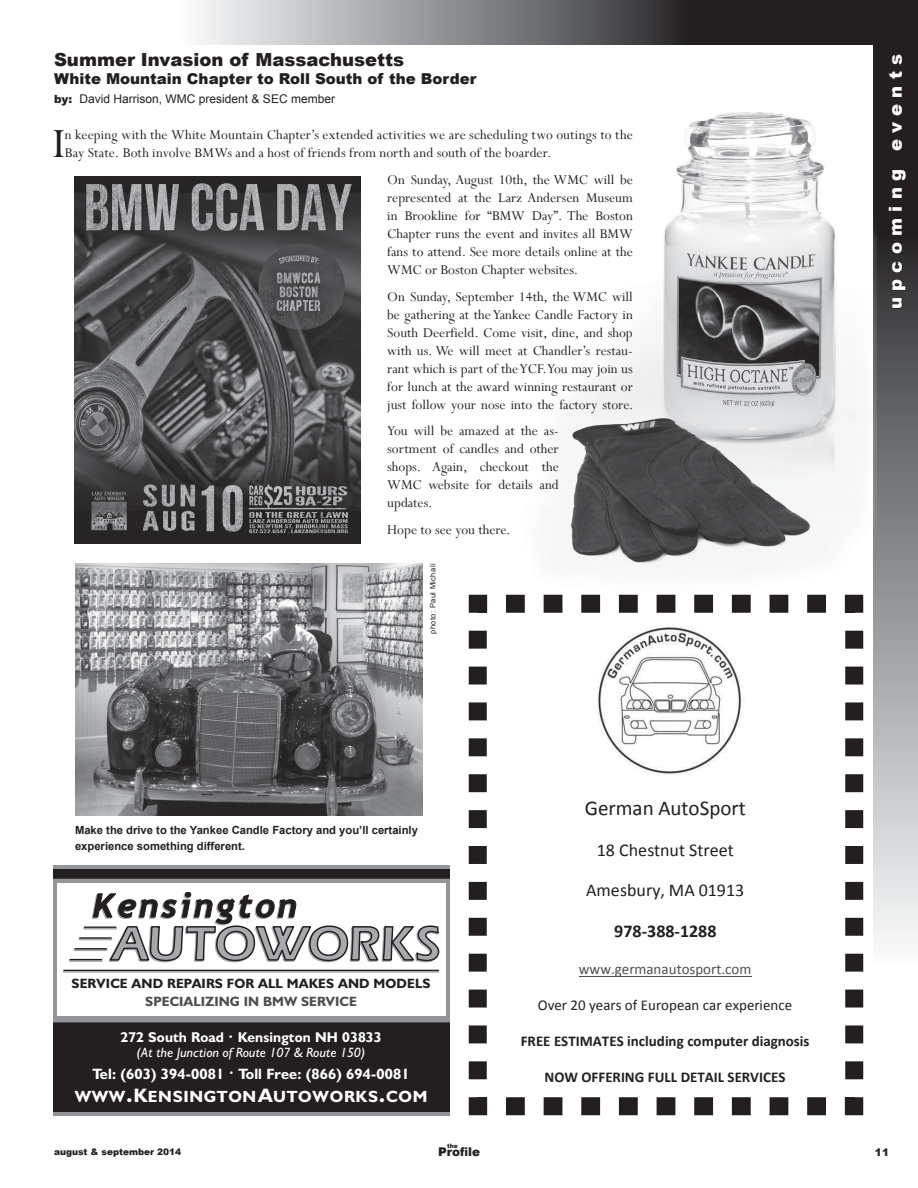
<style>
.page{position:relative;width:918px;height:1188px;background:#fff}
.page>*{position:absolute;margin:0;border:0;box-sizing:border-box;transform-origin:0 0}
.t1{font:46.5px "Perpetua";color:#231f20}
.t2{font:21px "Calibri";color:#231f20}
.t3{font:18px "Calibri";color:#231f20}
.t4{font:900 18px "Arial";color:#231f20}
.t5{font:900 18px "Arial";letter-spacing:.35em;color:#fff}
.t6{font:700 18px "Calibri";letter-spacing:.005em;color:#231f20}
.t7{font:700 16.35px "Humanist 521 BT";letter-spacing:.045em;color:#fff}
.t8{font:15px/18px "Perpetua";color:#231f20;text-align:justify}
.t9{font:700 15px "Calibri";color:#231f20}
.t10{font:900 15px "Arial";color:#231f20}
.t11{font:700 15px "Humanist 521 BT";letter-spacing:.01em;color:#fff}
.t12{font:15px "Calibri";color:#231f20}
.t13{font:15px "Calibri";color:#4e4f51}
.t14{font:700 14.25px "Humanist 521 BT";letter-spacing:.01em;color:#fff}
.t15{font:700 13.5px "Humanist 521 BT";letter-spacing:.01em;color:#231f20}
.t16{font:italic 13.5px "Humanist 521 BT";letter-spacing:.005em;color:#fff}
.t17{font:700 13.5px "Humanist 521 BT";letter-spacing:.005em;color:#4d4d4f}
.t18{font:12px "Arial";color:#231f20}
.t19{font:900 12px "Arial";color:#231f20}
.t20{font:700 11.25px/16.5px "Arial";color:#231f20}
.t21{font:900 10.5px "Arial";color:#231f20}
.t22{font:900 9px "Arial";color:#231f20}
.t23{font:7.5px "Arial";letter-spacing:.05em;color:#231f20}
.t24{font:900 6px "Arial";color:#231f20}
.s1{font-weight:900;font-size:11.25px}
.s2{font-size:9px}
.s3{font-size:23.25px}
.s4{font-size:19.5px}
</style>
<div class="page">
<svg style="left:197px;top:0;width:676px;height:45px;background:#727173"></svg>
<svg style="left:873px;top:0;width:45px;height:940px;background:#7a7a7c"></svg>
<svg style="left:892px;top:298px;width:11px;height:11px"></svg>
<svg style="left:892px;top:279px;width:14px;height:12px"></svg>
<svg style="left:892px;top:260px;width:11px;height:13px"></svg>
<svg style="left:892px;top:242px;width:11px;height:12px"></svg>
<svg style="left:892px;top:218px;width:11px;height:18px"></svg>
<svg style="left:889px;top:207px;width:3px;height:4px"></svg>
<div style="left:892px;top:207px;width:10px;height:4px;border:1px solid #231f20"></div>
<svg style="left:892px;top:188px;width:11px;height:11px"></svg>
<svg style="left:892px;top:169px;width:15px;height:12px"></svg>
<svg style="left:892px;top:103px;width:11px;height:48px"></svg>
<svg style="left:892px;top:86px;width:11px;height:11px"></svg>
<svg style="left:888px;top:71px;width:15px;height:9px"></svg>
<svg style="left:892px;top:54px;width:11px;height:11px"></svg>
<img style="left:551px;top:102px;width:325px;height:489px">
<svg style="left:469px;top:595px;width:394px;height:520px"></svg>
<svg style="left:514px;top:616px;width:304px;height:475px"></svg>
<div style="left:53px;top:865px;width:396px;height:251px;background:#939598"></div>
<svg style="left:57px;top:883px;width:389px;height:133px;background:#dededf"></svg>
<svg style="left:468px;top:631px;width:19px;height:448px"></svg>
<div style="left:53px;top:1022px;width:396px;height:90px;background:#231f20"></div>
<svg style="left:53px;top:869px;width:397px;height:10px;background:#252223"></svg>
<img style="left:75px;top:564px;width:347px;height:251px">
<img style="left:75px;top:176px;width:285px;height:367px">
<p class="t4" style="left:54px;top:46px;width:352px">Summer Invasion of Massachusetts</p>
<p class="t10" style="left:54px;top:68px;width:424px">White Mountain Chapter to Roll South of the Border</p>
<p class="t18" style="left:54px;top:91px;width:283px"><span class="s1">by:</span> David Harrison, WMC president &amp; SEC member</p>
<h1 class="t1" style="left:53px;top:114px;width:14px">I</h1>
<p class="t8" style="left:65px;top:125px;width:570px">n keeping with the White Mountain Chapter’s extended activities we are scheduling two outings to the<br>Bay State. Both involve BMWs and a host of friends from north and south of the boarder.</p>
<p class="t8" style="left:387px;top:170px;width:247px">On Sunday, August 10th, the WMC will be represented at the Larz Andersen Museum in Brookline for “BMW Day”. The Boston Chapter runs the event and invites all BMW fans to attend. See more details online at the WMC or Boston Chapter websites.</p>
<p class="t8" style="left:387px;top:287px;width:248px">On Sunday, September 14th, the WMC will be gathering at the Yankee Candle Factory in South Deerfield. Come visit, dine, and shop with us. We will meet at Chandler’s restau&shy;rant which is part of the YCF. You may join us for lunch at the award winning restaurant or just follow your nose into the factory store.</p>
<p class="t8" style="left:387px;top:422px;width:173px">You will be amazed at the as&shy;sortment of candles and other shops. Again, checkout the WMC website for details and updates.</p>
<p class="t8" style="left:387px;top:521px;width:125px">Hope to see you there.</p>
<p class="t23" style="left:428px;top:634px;width:72px;rotate:-90deg">photo: Paul Michali</p>
<p class="t20" style="left:75px;top:822px;width:345px">Make the drive to the Yankee Candle Factory and you’ll certainly experience something different.</p>
<p class="t15" style="left:72px;top:975px;width:360px">SERVICE AND REPAIRS FOR ALL MAKES AND MODELS</p>
<p class="t17" style="left:145px;top:993px;width:213px">SPECIALIZING IN BMW SERVICE</p>
<p class="t14" style="left:121px;top:1028px;width:263px">272 SOUTH ROAD <span class="s2">•</span> KENSINGTON NH 03833</p>
<p class="t16" style="left:136px;top:1044px;width:231px">(At the Junction of Route 107 &amp; Route 150)</p>
<p class="t11" style="left:93px;top:1064px;width:319px">TEL: (603) 394-0081 <span class="s2">•</span> TOLL FREE: (866) 694-0081</p>
<p class="t7" style="left:75px;top:1086px;width:19px">WWW</p>
<p class="t7" style="left:126px;top:1086px;width:301px"><span class="s3">.</span><span class="s4">K</span>ENSINGTON<span class="s4">A</span>UTOWORKS<span class="s3">.</span>COM</p>
<h2 class="t2" style="left:585px;top:794px;width:163px">German AutoSport</h2>
<p class="t3" style="left:597px;top:839px;width:138px">18 Chestnut Street</p>
<p class="t3" style="left:586px;top:879px;width:160px">Amesbury, MA 01913</p>
<p class="t6" style="left:614px;top:919px;width:104px">978-388-1288</p>
<p class="t13" style="left:579px;top:960px;width:174px">www.germanautosport.com</p>
<p class="t12" style="left:538px;top:996px;width:256px">Over 20 years of European car experience</p>
<p class="t9" style="left:521px;top:1032px;width:290px">FREE ESTIMATES including computer diagnosis</p>
<p class="t9" style="left:545px;top:1068px;width:243px">NOW OFFERING FULL DETAIL SERVICES</p>
<p class="t5" style="left:882px;top:309px;width:257px;rotate:-90deg">upcoming events</p>
<p class="t24" style="left:447px;top:1142px;width:12px">the</p>
<p class="t22" style="left:54px;top:1145px;width:129px">august &amp; september 2014</p>
<p class="t19" style="left:438px;top:1143px;width:44px">Profile</p>
<p class="t21" style="left:875px;top:1144px;width:16px">11</p>
</div>
